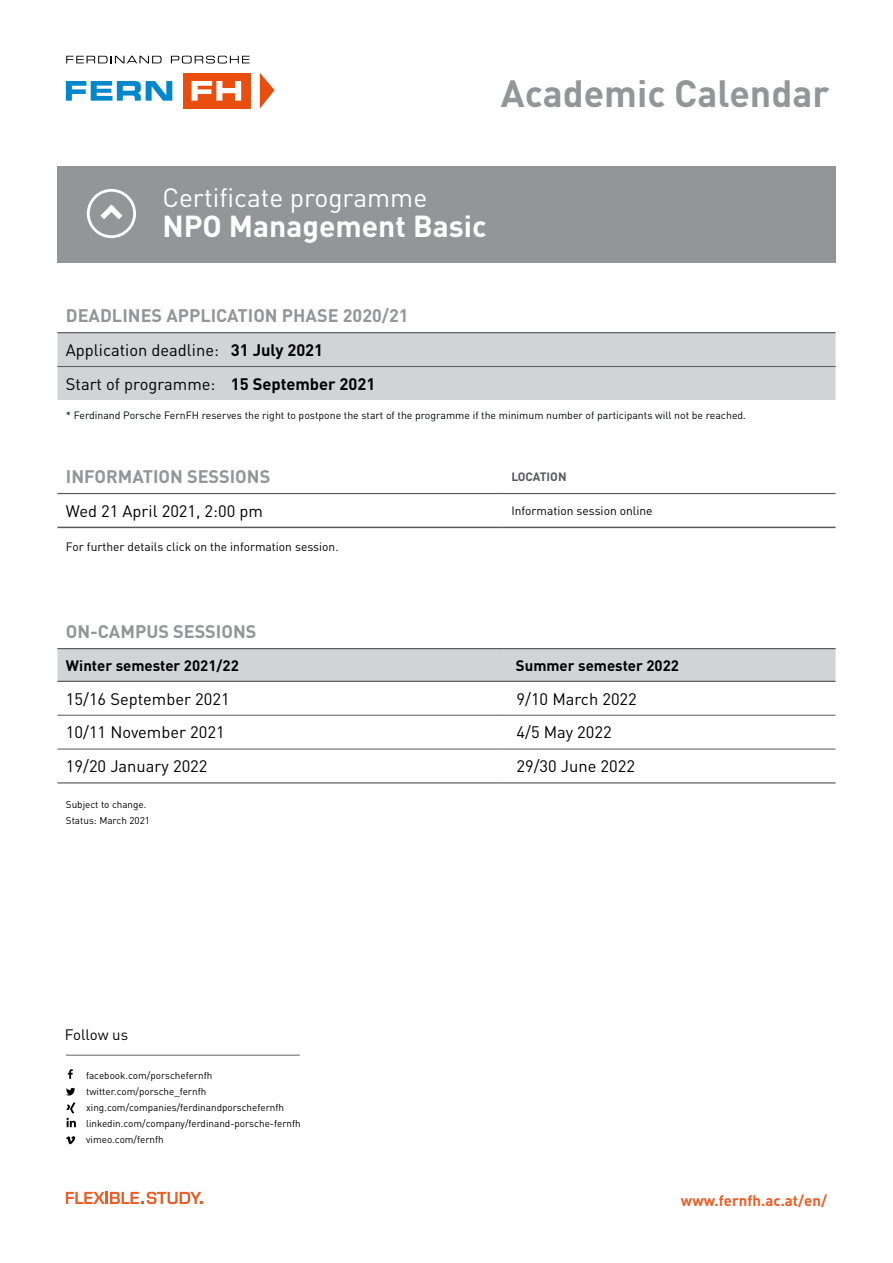
<style>
.page{position:relative;width:893px;height:1263px;background:#fff}
.page>*{position:absolute;margin:0;border:0;box-sizing:border-box;transform-origin:0 0}
.H1-Termine-Farbe{font:700 37.5px "DINOT";color:#939598}
.H3-Studienname{font:700 30px "DINOT";color:#fff}
.H2-Bachelor_oder_Mas{font:26.25px "DINOT";color:#fff}
.t1{font:700 18px "DINOT";color:#939598}
.t2{font:16.5px "DINOT";color:#000}
.t3{font:700 15px "DINOT";color:#000}
.t4{font:700 15px "DINOT";color:#f15a22}
.H4-Folgen_Sie_uns_au{font:15px "DINOT";letter-spacing:-.005em;color:#000}
.t5{font:12px "DINOT";color:#000}
.t6{font:700 12px "DINOT";color:#58595b}
.t7{font:10.5px "DINOT";color:#000506}
.Liste-Hyperlinks{font:9.9px "DINOT";color:#000}
.P-Änderungen_Text{font:9.9px "DINOT";color:#000}
.s1{font-weight:700}
</style>
<div class="page">
<div style="left:57px;top:333px;width:779px;height:67px;background:#d1d3d4"></div>
<hr style="left:57px;top:366px;width:779px;height:1px;background:#58595b">
<hr style="left:57px;top:332px;width:779px;height:1px;background:#58595b">
<hr style="left:57px;top:493px;width:446px;height:1px;background:#58595b">
<hr style="left:503px;top:493px;width:333px;height:1px;background:#58595b">
<hr style="left:57px;top:527px;width:446px;height:1px;background:#58595b">
<hr style="left:503px;top:527px;width:333px;height:1px;background:#58595b">
<div style="left:57px;top:649px;width:779px;height:32px;background:#d1d3d4"></div>
<hr style="left:57px;top:782px;width:447px;height:1px;background:#58595b">
<hr style="left:504px;top:782px;width:332px;height:1px;background:#58595b">
<hr style="left:57px;top:648px;width:447px;height:1px;background:#58595b">
<hr style="left:504px;top:648px;width:332px;height:1px;background:#58595b">
<hr style="left:57px;top:681px;width:447px;height:1px;background:#58595b">
<hr style="left:504px;top:681px;width:332px;height:1px;background:#58595b">
<hr style="left:57px;top:715px;width:447px;height:1px;background:#58595b">
<hr style="left:504px;top:715px;width:332px;height:1px;background:#58595b">
<hr style="left:57px;top:749px;width:447px;height:1px;background:#58595b">
<hr style="left:504px;top:749px;width:332px;height:1px;background:#58595b">
<svg style="left:260px;top:73px;width:15px;height:36px"></svg>
<svg style="left:66px;top:56px;width:96px;height:7px"></svg>
<svg style="left:171px;top:56px;width:79px;height:7px"></svg>
<svg style="left:66px;top:81px;width:106px;height:20px"></svg>
<div style="left:183px;top:73px;width:67px;height:35px;background:#e94e0f"></div>
<svg style="left:192px;top:81px;width:49px;height:20px"></svg>
<div style="left:57px;top:167px;width:779px;height:96px;background:#939598"></div>
<svg style="left:87px;top:189px;width:49px;height:49px"></svg>
<hr style="left:66px;top:1054px;width:234px;height:2px;background:#939598">
<svg style="left:66px;top:1088px;width:9px;height:7px"></svg>
<svg style="left:66px;top:1136px;width:9px;height:8px"></svg>
<svg style="left:68px;top:1069px;width:5px;height:10px"></svg>
<svg style="left:66px;top:1102px;width:10px;height:25px"></svg>
<svg style="left:66px;top:1192px;width:136px;height:12px"></svg>
<h1 class="H1-Termine-Farbe" style="left:501px;top:64px;width:330px">Academic Calendar</h1>
<h2 class="H2-Bachelor_oder_Mas" style="left:162px;top:177px;width:266px">Certificate programme</h2>
<h3 class="H3-Studienname" style="left:162px;top:202px;width:326px">NPO Management Basic</h3>
<p class="t1" style="left:66px;top:301px;width:344px">DEADLINES APPLICATION PHASE 2020/21</p>
<p class="t2" style="left:66px;top:337px;width:259px">Application deadline: <span class="s1">31 July 2021</span></p>
<p class="t2" style="left:66px;top:371px;width:311px">Start of programme: <span class="s1">15 September 2021</span></p>
<p class="t7" style="left:66px;top:407px;width:682px">* Ferdinand Porsche FernFH reserves the right to postpone the start of the programme if the minimum number of participants will not be reached.</p>
<p class="t1" style="left:66px;top:462px;width:206px">INFORMATION SESSIONS</p>
<p class="t6" style="left:511px;top:467px;width:57px">LOCATION</p>
<p class="t2" style="left:66px;top:498px;width:199px">Wed 21 April 2021, 2:00 pm</p>
<p class="t5" style="left:511px;top:502px;width:143px">Information session online</p>
<p class="t5" style="left:66px;top:537px;width:274px">For further details click on the information session.</p>
<p class="t1" style="left:66px;top:617px;width:192px">ON-CAMPUS SESSIONS</p>
<p class="t3" style="left:66px;top:653px;width:174px">Winter semester 2021/22</p>
<p class="t3" style="left:516px;top:653px;width:165px">Summer semester 2022</p>
<p class="t2" style="left:66px;top:686px;width:165px">15/16 September 2021</p>
<p class="t2" style="left:516px;top:686px;width:122px">9/10 March 2022</p>
<p class="t2" style="left:66px;top:720px;width:160px">10/11 November 2021</p>
<p class="t2" style="left:516px;top:720px;width:97px">4/5 May 2022</p>
<p class="t2" style="left:66px;top:754px;width:143px">19/20 January 2022</p>
<p class="t2" style="left:516px;top:754px;width:120px">29/30 June 2022</p>
<p class="P-Änderungen_Text" style="left:66px;top:797px;width:82px">Subject to change.</p>
<p class="P-Änderungen_Text" style="left:66px;top:813px;width:86px">Status: March 2021</p>
<h4 class="H4-Folgen_Sie_uns_au" style="left:65px;top:1023px;width:65px">Follow us</h4>
<p class="Liste-Hyperlinks" style="left:86px;top:1067px;width:128px">facebook.com/porschefernfh</p>
<p class="Liste-Hyperlinks" style="left:86px;top:1083px;width:122px">twitter.com/porsche_fernfh</p>
<p class="Liste-Hyperlinks" style="left:86px;top:1099px;width:199px">xing.com/companies/ferdinandporschefernfh</p>
<p class="Liste-Hyperlinks" style="left:86px;top:1116px;width:216px">linkedin.com/company/ferdinand-porsche-fernfh</p>
<p class="Liste-Hyperlinks" style="left:86px;top:1132px;width:79px">vimeo.com/fernfh</p>
<p class="t4" style="left:681px;top:1188px;width:148px">www.fernfh.ac.at/en/</p>
</div>
